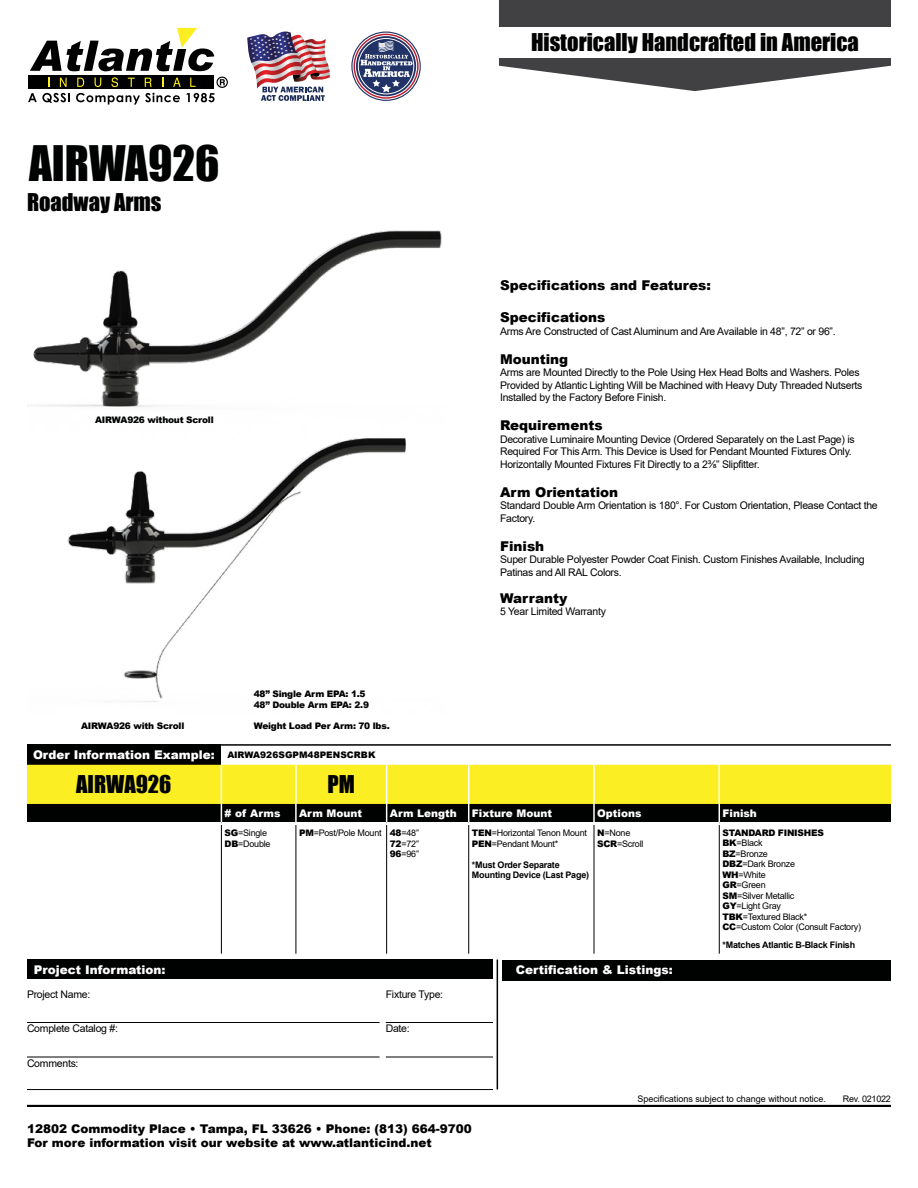
<style>
.page{position:relative;width:918px;height:1188px;background:#fff}
.page>*{position:absolute;margin:0;border:0;box-sizing:border-box;transform-origin:0 0}
.t1{font:45px "Impact";color:#000101}
.t2{font:22.5px "Impact";color:#000101}
.t3{font:900 13.5px "Arial";color:#000101}
.t4{font:900 12px/14.4px "Arial";color:#000101}
.t5{font:900 12px "Arial";color:#fff}
.t6{font:10.5px/12.6px "Arial";letter-spacing:-.025em;color:#000}
.t7{font:900 10.5px "Arial";color:#fff}
.t8{font:9px/10.5px "Arial";letter-spacing:-.025em;color:#000}
.t9{font:900 9px/10.5px "Arial";letter-spacing:-.025em;color:#000101}
.t10{font:700 9px/10.5px "Arial";letter-spacing:-.025em;color:#000}
.t11{font:9px "Arial";color:#000}
.s1{font-size:9px;color:#000101}
.s2{font-weight:900;color:#000101}
</style>
<div class="page">
<div style="left:27px;top:1105px;width:864px;height:2px;border:2px solid #000101"></div>
<div style="left:502px;top:960px;width:389px;height:20px;background:#000101"></div>
<hr style="left:497px;top:960px;width:1px;height:129px;background:#000101">
<div style="left:27px;top:960px;width:466px;height:19px;background:#000101"></div>
<hr style="left:27px;top:1089px;width:466px;height:1px;background:#000">
<hr style="left:27px;top:1022px;width:353px;height:1px;background:#000">
<hr style="left:27px;top:1057px;width:353px;height:1px;background:#000">
<hr style="left:386px;top:1057px;width:107px;height:1px;background:#000">
<hr style="left:386px;top:1022px;width:107px;height:1px;background:#000">
<svg style="left:499px;top:0;width:392px;height:91px"></svg>
<div style="left:499px;top:27px;width:392px;height:30px;background:#fff"></div>
<div style="left:28px;top:75px;width:186px;height:14px;background:#000"></div>
<svg style="left:30px;top:28px;width:184px;height:43px"></svg>
<svg style="left:60px;top:78px;width:7px;height:9px"></svg>
<svg style="left:28px;top:93px;width:42px;height:10px"></svg>
<svg style="left:76px;top:77px;width:152px;height:28px"></svg>
<img style="left:247px;top:32px;width:83px;height:69px">
<svg style="left:351px;top:32px;width:70px;height:69px"></svg>
<div style="left:27px;top:744px;width:194px;height:21px;background:#000101"></div>
<svg style="left:27px;top:765px;width:864px;height:58px;background:#ada51d"></svg>
<hr style="left:221px;top:825px;width:1px;height:129px;background:#000">
<hr style="left:296px;top:825px;width:1px;height:129px;background:#000">
<hr style="left:386px;top:825px;width:1px;height:129px;background:#000">
<hr style="left:468px;top:825px;width:1px;height:129px;background:#000">
<hr style="left:594px;top:825px;width:1px;height:129px;background:#000">
<hr style="left:719px;top:825px;width:1px;height:129px;background:#000">
<hr style="left:27px;top:744px;width:864px;height:2px;background:#000101">
<img style="left:31px;top:230px;width:411px;height:177px">
<img style="left:67px;top:438px;width:339px;height:264px">
<h1 class="t1" style="left:29px;top:128px;width:192px">AIRWA926</h1>
<h2 class="t2" style="left:27px;top:184px;width:136px">Roadway Arms</h2>
<p class="t9" style="left:95px;top:414px;width:120px">AIRWA926 without Scroll</p>
<p class="t9" style="left:81px;top:720px;width:105px">AIRWA926 with Scroll</p>
<p class="t9" style="left:254px;top:688px;width:117px">48” Single Arm EPA: 1.5<br>48” Double Arm EPA: 2.9</p>
<p class="t9" style="left:254px;top:720px;width:137px">Weight Load Per Arm: 70 lbs.</p>
<h2 class="t2" style="left:531px;top:25px;width:329px">Historically Handcrafted in America</h2>
<p class="t3" style="left:500px;top:275px;width:212px">Specifications and Features:</p>
<p class="t3" style="left:500px;top:308px;width:107px">Specifications</p>
<p class="t6" style="left:500px;top:325px;width:337px">Arms Are Constructed of Cast Aluminum and Are Available in 48”, 72” or 96”.</p>
<p class="t3" style="left:500px;top:349px;width:70px">Mounting</p>
<p class="t6" style="left:500px;top:366px;width:364px">Arms are Mounted Directly to the Pole Using Hex Head Bolts and Washers. Poles<br>Provided by Atlantic Lighting Will be Machined with Heavy Duty Threaded Nutserts<br>Installed by the Factory Before Finish.</p>
<p class="t3" style="left:500px;top:416px;width:104px">Requirements</p>
<p class="t6" style="left:500px;top:433px;width:356px">Decorative Luminaire Mounting Device (Ordered Separately on the Last Page) is<br>Required For This Arm. This Device is Used for Pendant Mounted Fixtures Only.<br>Horizontally Mounted Fixtures Fit Directly to a 2⅜” Slipfitter.</p>
<p class="t3" style="left:500px;top:482px;width:120px">Arm Orientation</p>
<p class="t6" style="left:500px;top:499px;width:379px">Standard Double Arm Orientation is 180°. For Custom Orientation, Please Contact the<br>Factory.</p>
<p class="t3" style="left:500px;top:536px;width:46px">Finish</p>
<p class="t6" style="left:500px;top:553px;width:366px">Super Durable Polyester Powder Coat Finish. Custom Finishes Available, Including<br>Patinas and All RAL Colors.</p>
<p class="t3" style="left:500px;top:588px;width:69px">Warranty</p>
<p class="t6" style="left:500px;top:605px;width:107px">5 Year Limited Warranty</p>
<p class="t5" style="left:33px;top:746px;width:344px">Order Information Example: <span class="s1">AIRWA926SGPM48PENSCRBK</span></p>
<h2 class="t2" style="left:76px;top:767px;width:97px">AIRWA926</h2>
<h2 class="t2" style="left:328px;top:767px;width:29px">PM</h2>
<p class="t7" style="left:225px;top:806px;width:57px"># of Arms</p>
<p class="t7" style="left:299px;top:806px;width:64px">Arm Mount</p>
<p class="t7" style="left:390px;top:806px;width:69px">Arm Length</p>
<p class="t7" style="left:472px;top:806px;width:82px">Fixture Mount</p>
<p class="t7" style="left:597px;top:806px;width:46px">Options</p>
<p class="t7" style="left:723px;top:806px;width:36px">Finish</p>
<p class="t8" style="left:225px;top:828px;width:47px"><span class="s2">SG</span>=Single<br><span class="s2">DB</span>=Double</p>
<p class="t8" style="left:390px;top:828px;width:31px;text-align:justify;text-indent:-91px"><span class="s2">PM</span>=Post/Pole Mount <span class="s2">48</span>=48” <span class="s2">72</span>=72” <span class="s2">96</span>=96”</p>
<p class="t8" style="left:472px;top:828px;width:117px"><span class="s2">TEN</span>=Horizontal Tenon Mount<br><span class="s2">PEN</span>=Pendant Mount*</p>
<p class="t10" style="left:472px;top:859px;width:119px">*Must Order Separate<br>Mounting Device (Last Page)</p>
<p class="t8" style="left:597px;top:828px;width:48px"><span class="s2">N</span>=None<br><span class="s2">SCR</span>=Scroll</p>
<p class="t8" style="left:723px;top:827px;width:140px"><span class="s2">STANDARD FINISHES<br>BK</span>=Black<br><span class="s2">BZ</span>=Bronze<br><span class="s2">DBZ</span>=Dark Bronze<br><span class="s2">WH</span>=White<br><span class="s2">GR</span>=Green<br><span class="s2">SM</span>=Silver Metallic<br><span class="s2">GY</span>=Light Gray<br><span class="s2">TBK</span>=Textured Black*<br><span class="s2">CC</span>=Custom Color (Consult Factory)</p>
<p class="t10" style="left:723px;top:939px;width:134px">*Matches Atlantic B-Black Finish</p>
<p class="t5" style="left:34px;top:961px;width:133px">Project Information:</p>
<p class="t5" style="left:516px;top:961px;width:159px">Certification &amp; Listings:</p>
<p class="t6" style="left:386px;top:988px;width:59px">Fixture Type:</p>
<p class="t6" style="left:386px;top:1022px;width:26px">Date:</p>
<p class="t6" style="left:27px;top:988px;width:65px">Project Name:</p>
<p class="t6" style="left:27px;top:1022px;width:92px">Complete Catalog #:</p>
<p class="t6" style="left:27px;top:1057px;width:53px">Comments:</p>
<p class="t4" style="left:27px;top:1121px;width:446px">12802 Commodity Place • Tampa, FL 33626 • Phone: (813) 664-9700<br>For more information visit our website at www.atlanticind.net</p>
<p class="t11" style="left:637px;top:1093px;width:190px">Specifications subject to change without notice.</p>
<p class="t8" style="left:843px;top:1094px;width:50px">Rev. 021022</p>
</div>
